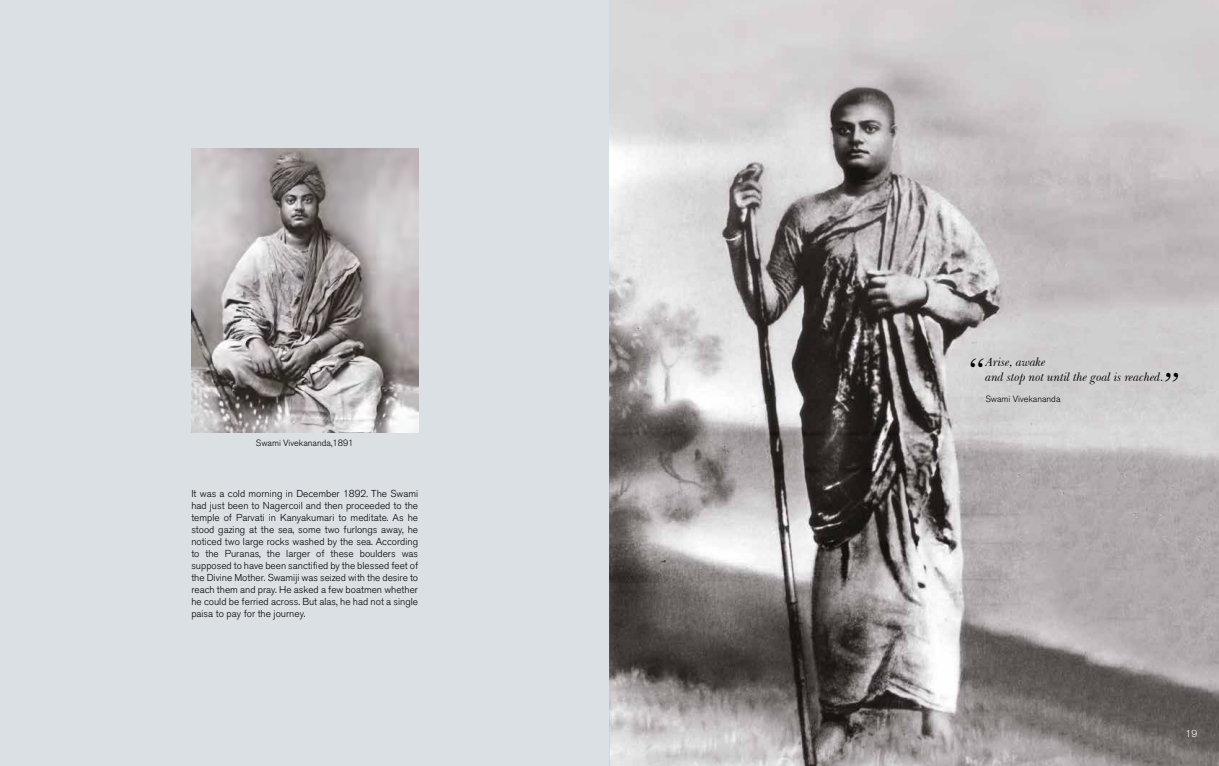
<style>
.page{position:relative;width:1219px;height:766px;background:#fff}
.page>*{position:absolute;margin:0;border:0;box-sizing:border-box;transform-origin:0 0}
.t1{font:italic 37.1px "Baskerville BT";color:#000}
.t2{font:italic 12px "Baskerville BT";color:#000}
.t3{font:300 10px/12px "Akzidenz Grotesk BQ";color:#000;text-align:justify}
.t4{font:300 10px "Akzidenz Grotesk BQ";color:#fff}
.t5{font:300 9px "Akzidenz Grotesk BQ";color:#000}
</style>
<div class="page">
<div style="left:0;top:0;width:610px;height:765px;background:#dae0e3"></div>
<img style="left:610px;top:0;width:609px;height:765px">
<img style="left:191px;top:149px;width:227px;height:283px">
<p class="t5" style="left:256px;top:437px;width:99px">Swami Vivekananda,1891</p>
<p class="t3" style="left:191px;top:488px;width:228px">It was a cold morning in December 1892. The Swami had just been to Nagercoil and then proceeded to the temple of Parvati in Kanyakumari to meditate. As he stood gazing at the sea, some two furlongs away, he noticed two large rocks washed by the sea. According to the Puranas, the larger of these boulders was supposed to have been sanctified by the blessed feet of the Divine Mother. Swamiji was seized with the desire to reach them and pray. He asked a few boatmen whether he could be ferried across. But alas, he had not a single paisa to pay for the journey.</p>
<h1 class="t1" style="left:967px;top:349px;width:17px">“</h1>
<p class="t2" style="left:985px;top:355px;width:62px">Arise, awake</p>
<p class="t2" style="left:985px;top:369px;width:180px">and stop not until the goal is reached.</p>
<h1 class="t1" style="left:1182px;top:391px;width:17px;rotate:-180deg">“</h1>
<p class="t5" style="left:985px;top:393px;width:77px">Swami Vivekananda</p>
<p class="t4" style="left:1185px;top:727px;width:13px">19</p>
</div>
